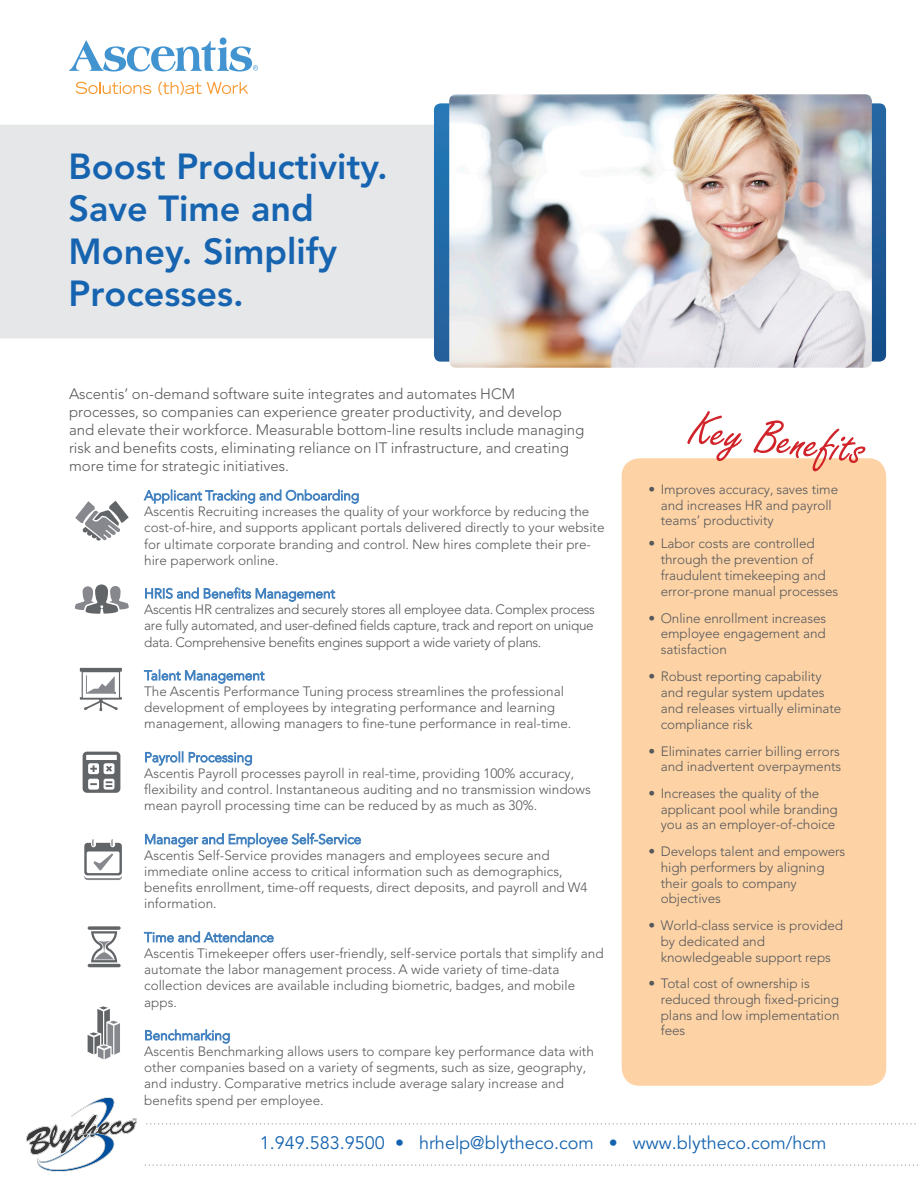
<style>
.page{position:relative;width:918px;height:1188px;background:#fff}
.page>*{position:absolute;margin:0;border:0;box-sizing:border-box;transform-origin:0 0}
.t1{font:51px "Freestyle Script";color:#d1232a}
.t2{font:800 36px/42.3px "Avenir";color:#1664b0}
.t3{font:18px "Avenir";color:#1664b0}
.t4{font:300 15px/18px "Avenir";color:#57585a}
.t5{font:300 13.5px/16.2px "Avenir";color:#57585a}
.t6{font:300 13.5px/16.2px "Avenir";letter-spacing:-.025em;color:#57585a}
.s1{font-family:"Helvetica Neue";font-weight:400;font-stretch:condensed}
.s2{color:#4583c0}
</style>
<div class="page">
<div style="left:0;top:125px;width:434px;height:214px;background:#e6e7e9"></div>
<svg style="left:69px;top:38px;width:189px;height:34px"></svg>
<svg style="left:76px;top:82px;width:75px;height:12px"></svg>
<svg style="left:158px;top:82px;width:90px;height:13px"></svg>
<svg style="left:434px;top:103px;width:452px;height:259px;background:#2264a0"></svg>
<svg style="left:145px;top:1164px;width:773px;height:2px"></svg>
<svg style="left:146px;top:1123px;width:770px;height:2px"></svg>
<svg style="left:75px;top:501px;width:54px;height:40px"></svg>
<img style="left:449px;top:94px;width:423px;height:274px">
<div style="left:622px;top:458px;width:264px;height:628px;background:#fdd3a6;border-radius:18px"></div>
<svg style="left:75px;top:584px;width:54px;height:30px"></svg>
<svg style="left:80px;top:668px;width:42px;height:43px"></svg>
<svg style="left:83px;top:752px;width:37px;height:41px"></svg>
<svg style="left:84px;top:839px;width:38px;height:41px"></svg>
<svg style="left:88px;top:926px;width:33px;height:4px"></svg>
<hr style="left:88px;top:964px;width:33px;height:3px;background:#626568;border-radius:2px">
<svg style="left:91px;top:931px;width:26px;height:31px"></svg>
<svg style="left:88px;top:1006px;width:32px;height:53px"></svg>
<img style="left:26px;top:1097px;width:111px;height:75px">
<p class="t2" style="left:68px;top:145px;width:321px">Boost Productivity.<br>Save Time and<br>Money. Simplify<br>Processes.</p>
<p class="t4" style="left:69px;top:385px;width:517px">Ascentis’ on-demand software suite integrates and automates HCM processes, so companies can experience greater productivity, and develop and elevate their workforce. Measurable bottom-line results include managing risk and benefits costs, eliminating reliance on IT infrastructure, and creating more time for strategic initiatives.</p>
<p class="t1" style="left:693px;top:401px;width:178px;rotate:7deg">Key Benefits</p>
<p class="t5" style="left:661px;top:481px;width:179px;line-height:15.8px;text-indent:-12px"><span class="s1">•</span> Improves accuracy, saves time and increases HR and payroll teams’ productivity</p>
<p class="t5" style="left:661px;top:536px;width:179px;text-indent:-12px"><span class="s1">•</span> Labor costs are controlled through the prevention of fraudulent timekeeping and error-prone manual processes</p>
<p class="t5" style="left:661px;top:610px;width:167px;line-height:15.8px;text-align:justify;text-indent:-12px"><span class="s1">•</span> Online enrollment increases employee engagement and satisfaction</p>
<p class="t5" style="left:661px;top:668px;width:182px;text-indent:-12px"><span class="s1">•</span> Robust reporting capability and regular system updates and releases virtually eliminate compliance risk</p>
<p class="t5" style="left:649px;top:744px;width:194px;line-height:15.5px;text-align:right"><span class="s1">•</span> Eliminates carrier billing errors and inadvertent overpayments</p>
<p class="t5" style="left:661px;top:785px;width:178px;line-height:15.8px;text-indent:-12px"><span class="s1">•</span> Increases the quality of the applicant pool while branding you as an employer-of-choice</p>
<p class="t5" style="left:661px;top:844px;width:186px;line-height:15.8px;text-indent:-12px"><span class="s1">•</span> Develops talent and empowers high performers by aligning their goals to company objectives</p>
<p class="t5" style="left:661px;top:917px;width:184px;line-height:15.8px;text-indent:-12px"><span class="s1">•</span> World-class service is provided by dedicated and knowledgeable support reps</p>
<p class="t5" style="left:661px;top:976px;width:180px;line-height:15.8px;text-indent:-12px"><span class="s1">•</span> Total cost of ownership is reduced through fixed-pricing plans and low implementation fees</p>
<p class="t5" style="left:144px;top:487px;width:462px"><span class="s2">Applicant Tracking and Onboarding<br></span>Ascentis Recruiting increases the quality of your workforce by reducing the cost-of-hire, and supports applicant portals delivered directly to your website for ultimate corporate branding and control. New hires complete their pre&shy;hire paperwork online.</p>
<p class="t6" style="left:144px;top:585px;width:452px"><span class="s2">HRIS and Benefits Management<br></span>Ascentis HR centralizes and securely stores all employee data. Complex process are fully automated, and user-defined fields capture, track and report on unique data. Comprehensive benefits engines support a wide variety of plans.</p>
<p class="t5" style="left:144px;top:667px;width:429px"><span class="s2">Talent Management<br></span>The Ascentis Performance Tuning process streamlines the professional development of employees by integrating performance and learning management, allowing managers to fine-tune performance in real-time.</p>
<p class="t5" style="left:144px;top:749px;width:448px"><span class="s2">Payroll Processing<br></span>Ascentis Payroll processes payroll in real-time, providing 100% accuracy, flexibility and control. Instantaneous auditing and no transmission windows mean payroll processing time can be reduced by as much as 30%.</p>
<p class="t5" style="left:144px;top:831px;width:445px"><span class="s2">Manager and Employee Self-Service<br></span>Ascentis Self-Service provides managers and employees secure and immediate online access to critical information such as demographics, benefits enrollment, time-off requests, direct deposits, and payroll and W4 information.</p>
<p class="t5" style="left:144px;top:929px;width:461px"><span class="s2">Time and Attendance<br></span>Ascentis Timekeeper offers user-friendly, self-service portals that simplify and automate the labor management process. A wide variety of time-data collection devices are available including biometric, badges, and mobile apps.</p>
<p class="t5" style="left:144px;top:1027px;width:451px"><span class="s2">Benchmarking<br></span>Ascentis Benchmarking allows users to compare key performance data with other companies based on a variety of segments, such as size, geography, and industry. Comparative metrics include average salary increase and benefits spend per employee.</p>
<p class="t3" style="left:260px;top:1133px;width:568px">1.949.583.9500 • hrhelp@blytheco.com • www.blytheco.com/hcm</p>
</div>
